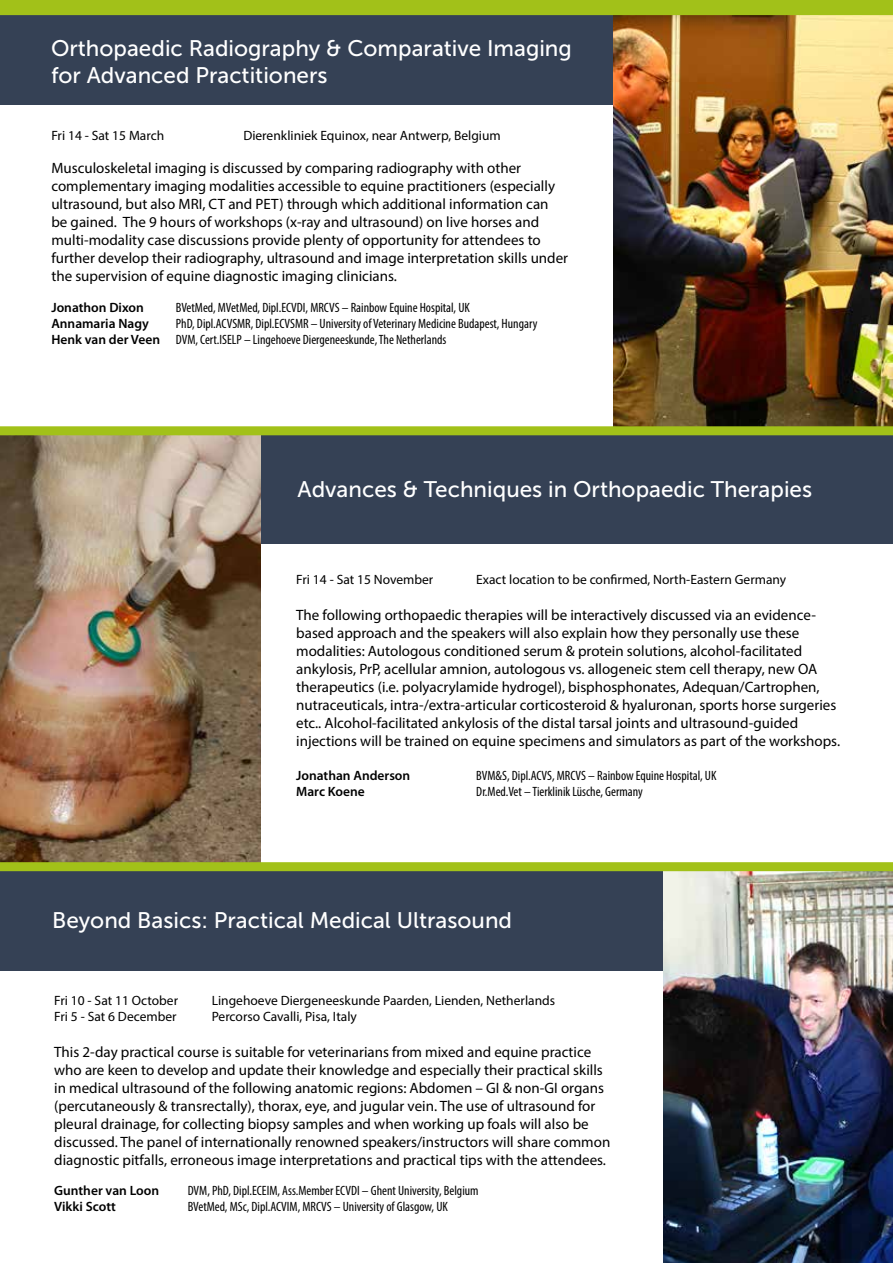
<style>
.page{position:relative;width:893px;height:1263px;background:#fff}
.page>*{position:absolute;margin:0;border:0;box-sizing:border-box;transform-origin:0 0}
.t1{font:22.5px/27px "Museo Sans 500";color:#fff}
.t2{font:15px/18px "Myriad Pro";color:#000}
.t3{font:condensed 13.5px/16.2px "Myriad Pro";color:#000}
.t4{font:13.5px "Myriad Pro";color:#000}
.t5{font:600 13.5px "Myriad Pro";color:#000}
.s1{font-weight:600;font-stretch:normal}
</style>
<div class="page">
<div style="left:0;top:0;width:893px;height:104px;background:#354155"></div>
<div style="left:0;top:431px;width:893px;height:112px;background:#354155"></div>
<div style="left:0;top:870px;width:893px;height:101px;background:#354155"></div>
<img style="left:0;top:435px;width:261px;height:427px">
<img style="left:613px;top:15px;width:279px;height:411px">
<img style="left:663px;top:871px;width:230px;height:392px">
<div style="left:0;top:0;width:893px;height:15px;background:#a2c119"></div>
<div style="left:0;top:426px;width:893px;height:9px;background:#a2c119"></div>
<div style="left:0;top:862px;width:893px;height:9px;background:#a2c119"></div>
<h1 class="t1" style="left:51px;top:34px;width:522px">Orthopaedic Radiography &amp; Comparative Imaging for Advanced Practitioners</h1>
<p class="t4" style="left:51px;top:127px;width:114px">Fri 14 - Sat 15 March</p>
<p class="t4" style="left:243px;top:127px;width:259px">Dierenkliniek Equinox, near Antwerp, Belgium</p>
<p class="t2" style="left:51px;top:159px;width:518px">Musculoskeletal imaging is discussed by comparing radiography with other complementary imaging modalities accessible to equine practitioners (especially ultrasound, but also MRI, CT and PET) through which additional information can be gained. The 9 hours of workshops (x-ray and ultrasound) on live horses and multi-modality case discussions provide plenty of opportunity for attendees to further develop their radiography, ultrasound and image interpretation skills under the supervision of equine diagnostic imaging clinicians.</p>
<p class="t5" style="left:51px;top:299px;width:94px">Jonathon Dixon</p>
<p class="t3" style="left:176px;top:299px;width:296px">BVetMed, MVetMed, Dipl.ECVDI, MRCVS – Rainbow Equine Hospital, UK</p>
<p class="t5" style="left:51px;top:315px;width:99px">Annamaria Nagy</p>
<p class="t3" style="left:51px;top:315px;width:487px;text-indent:124px">PhD, Dipl.ACVSMR, Dipl.ECVSMR – University of Veterinary Medicine Budapest, Hungary<br><span class="s1">Henk van der Veen</span> DVM, Cert.ISELP – Lingehoeve Diergeneeskunde, The Netherlands</p>
<h1 class="t1" style="left:298px;top:476px;width:516px">Advances &amp; Techniques in Orthopaedic Therapies</h1>
<p class="t4" style="left:296px;top:571px;width:163px">Fri 14 - Sat 15 November E</p>
<p class="t4" style="left:483px;top:571px;width:305px">xact location to be confirmed, North-Eastern Germany</p>
<p class="t2" style="left:296px;top:605px;width:545px">The following orthopaedic therapies will be interactively discussed via an evidence&shy;based approach and the speakers will also explain how they personally use these modalities: Autologous conditioned serum &amp; protein solutions, alcohol-facilitated ankylosis, PrP, acellular amnion, autologous vs. allogeneic stem cell therapy, new OA therapeutics (i.e. polyacrylamide hydrogel), bisphosphonates, Adequan/Cartrophen, nutraceuticals, intra-/extra-articular corticosteroid &amp; hyaluronan, sports horse surgeries etc.. Alcohol-facilitated ankylosis of the distal tarsal joints and ultrasound-guided injections will be trained on equine specimens and simulators as part of the workshops.</p>
<p class="t5" style="left:296px;top:767px;width:116px">Jonathan Anderson</p>
<p class="t3" style="left:476px;top:767px;width:242px">BVM&amp;S, Dipl.ACVS, MRCVS – Rainbow Equine Hospital, UK</p>
<p class="t5" style="left:296px;top:783px;width:70px">Marc Koene</p>
<p class="t3" style="left:476px;top:783px;width:168px">Dr.Med.Vet – Tierklinik Lüsche, Germany</p>
<h1 class="t1" style="left:52px;top:907px;width:461px">Beyond Basics: Practical Medical Ultrasound</h1>
<p class="t4" style="left:54px;top:992px;width:125px">Fri 10 - Sat 11 October</p>
<p class="t4" style="left:212px;top:992px;width:345px">Lingehoeve Diergeneeskunde Paarden, Lienden, Netherlands</p>
<p class="t4" style="left:54px;top:1008px;width:124px">Fri 5 - Sat 6 December</p>
<p class="t4" style="left:212px;top:1008px;width:147px">Percorso Cavalli, Pisa, Italy</p>
<p class="t2" style="left:54px;top:1043px;width:558px">This 2-day practical course is suitable for veterinarians from mixed and equine practice who are keen to develop and update their knowledge and especially their practical skills in medical ultrasound of the following anatomic regions: Abdomen – GI &amp; non-GI organs (percutaneously &amp; transrectally), thorax, eye, and jugular vein. The use of ultrasound for pleural drainage, for collecting biopsy samples and when working up foals will also be discussed. The panel of internationally renowned speakers/instructors will share common diagnostic pitfalls, erroneous image interpretations and practical tips with the attendees.</p>
<p class="t5" style="left:54px;top:1182px;width:107px">Gunther van Loon</p>
<p class="t3" style="left:188px;top:1182px;width:292px">DVM, PhD, Dipl.ECEIM, Ass.Member ECVDI – Ghent University, Belgium</p>
<p class="t5" style="left:54px;top:1198px;width:63px">Vikki Scott</p>
<p class="t3" style="left:188px;top:1198px;width:262px">BVetMed, MSc, Dipl.ACVIM, MRCVS – University of Glasgow, UK</p>
</div>
